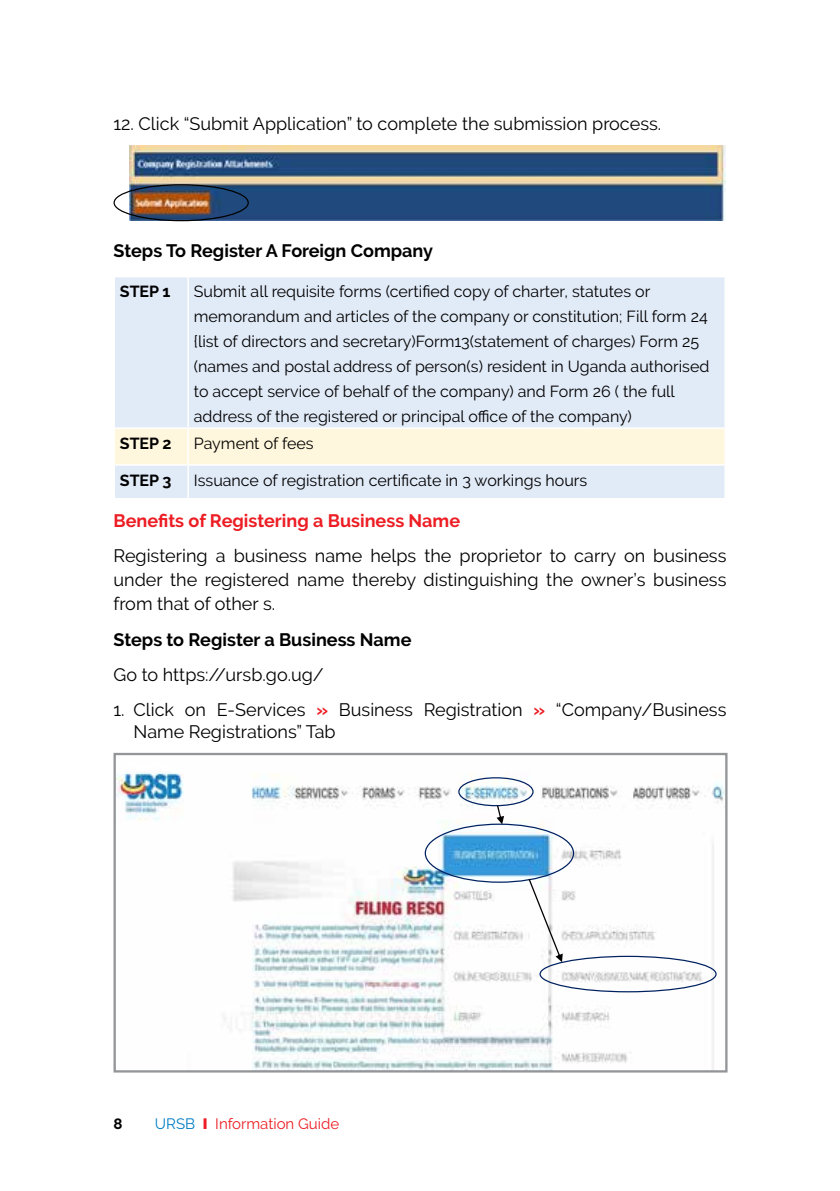
<style>
.page{position:relative;width:840px;height:1191px;background:#fff}
.page>*{position:absolute;margin:0;border:0;box-sizing:border-box;transform-origin:0 0}
.t1{font:18px/24px "Raleway";color:#000;text-align:justify}
.t2{font:700 18px "Raleway";color:#000}
.t3{font:700 18px "Raleway";color:#ed1d24}
.t4{font:16px/25px "Raleway";color:#000}
.t5{font:700 16px "Raleway";color:#000}
.t6{font:15px "Raleway";color:#ed1d24}
.t7{font:700 15px "Raleway";color:#000}
.s1{font-weight:700;color:#ed1d24}
.s2{color:#007dc5}
.s3{font-weight:900}
</style>
<div class="page">
<img style="left:129px;top:145px;width:595px;height:76px">
<div style="left:113px;top:184px;width:136px;height:37px;border:1px solid #000;border-radius:50%"></div>
<div style="left:115px;top:277px;width:609px;height:221px;background:#e1eaf7"></div>
<div style="left:115px;top:429px;width:609px;height:35px;background:#fff7dd"></div>
<hr style="left:187px;top:277px;width:2px;height:150px;background:#fff">
<hr style="left:113px;top:427px;width:75px;height:2px;background:#fff">
<hr style="left:188px;top:427px;width:537px;height:2px;background:#fff">
<hr style="left:187px;top:429px;width:2px;height:35px;background:#fff">
<hr style="left:113px;top:464px;width:75px;height:2px;background:#fff">
<hr style="left:188px;top:464px;width:537px;height:2px;background:#fff">
<hr style="left:187px;top:466px;width:2px;height:32px;background:#fff">
<img style="left:116px;top:772px;width:608px;height:297px">
<div style="left:113px;top:753px;width:614px;height:319px;border:2px solid #939598"></div>
<svg style="left:424px;top:776px;width:292px;height:217px"></svg>
<svg style="left:496px;top:805px;width:8px;height:19px"></svg>
<svg style="left:528px;top:879px;width:34px;height:83px"></svg>
<p class="t1" style="left:113px;top:112px;width:549px">12. Click “Submit Application” to complete the submission process.</p>
<p class="t2" style="left:113px;top:240px;width:321px">Steps To Register A Foreign Company</p>
<p class="t5" style="left:120px;top:283px;width:52px">STEP 1</p>
<p class="t4" style="left:194px;top:279px;width:516px">Submit all requisite forms (certified copy of charter, statutes or memorandum and articles of the company or constitution; Fill form 24 {list of directors and secretary)Form13(statement of charges) Form 25 (names and postal address of person(s) resident in Uganda authorised to accept service of behalf of the company) and Form 26 ( the full address of the registered or principal office of the company)</p>
<p class="t5" style="left:120px;top:434px;width:53px">STEP 2</p>
<p class="t4" style="left:194px;top:430px;width:121px">Payment of fees</p>
<p class="t5" style="left:120px;top:471px;width:53px">STEP 3</p>
<p class="t4" style="left:194px;top:467px;width:395px">Issuance of registration certificate in 3 workings hours</p>
<p class="t3" style="left:113px;top:510px;width:348px">Benefits of Registering a Business Name</p>
<p class="t1" style="left:113px;top:544px;width:614px">Registering a business name helps the proprietor to carry on business under the registered name thereby distinguishing the owner’s business from that of other s.</p>
<p class="t2" style="left:113px;top:629px;width:299px">Steps to Register a Business Name</p>
<p class="t1" style="left:113px;top:662px;width:212px">Go to https://ursb.go.ug/</p>
<p class="t1" style="left:133px;top:699px;width:594px;line-height:21.6px;text-indent:-20px">1. Click on E-Services <span class="s1">»</span> Business Registration <span class="s1">»</span> “Company/Business<br>Name Registrations” Tab</p>
<p class="t7" style="left:113px;top:1115px;width:11px">8</p>
<p class="t6" style="left:155px;top:1115px;width:186px"><span class="s2">URSB</span> <span class="s3">I</span> Information Guide</p>
</div>
